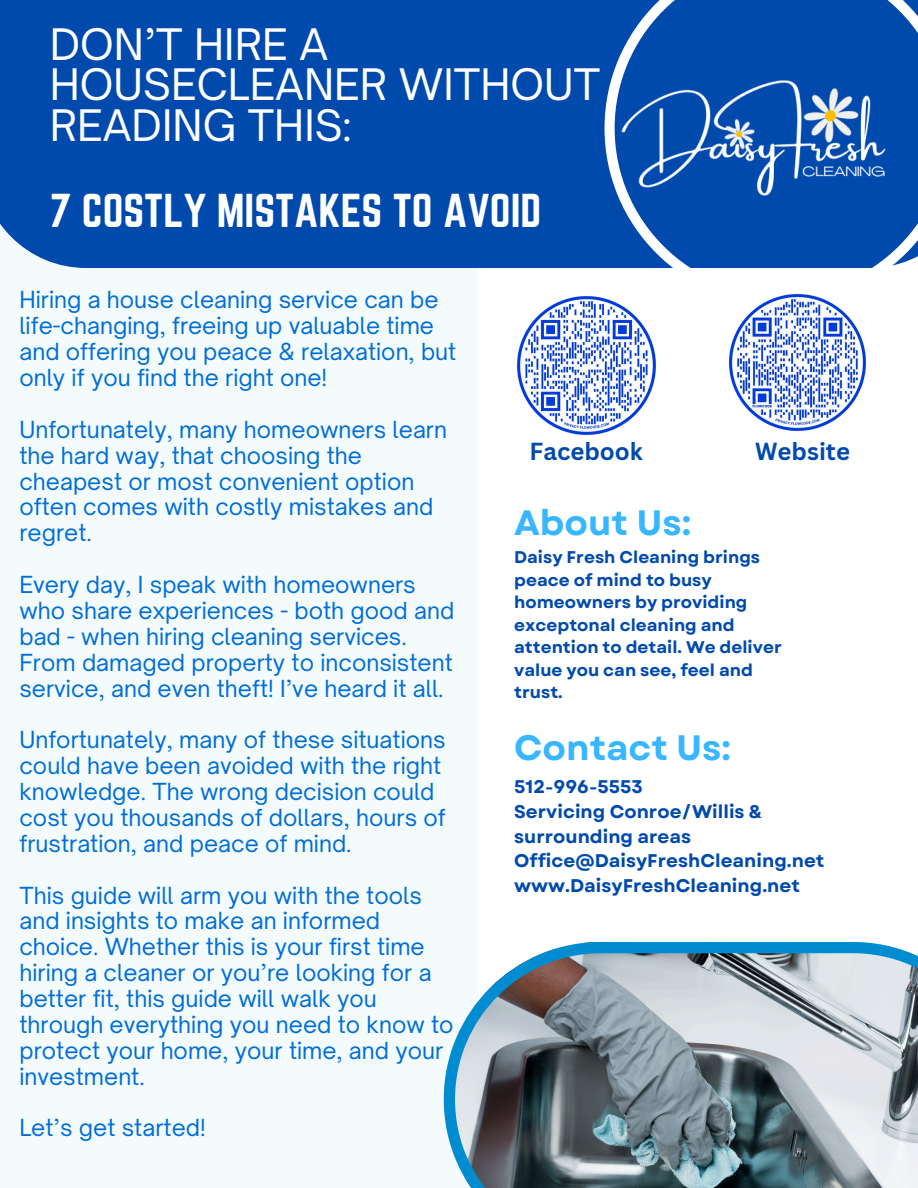
<style>
.page{position:relative;width:918px;height:1188px;background:#fff}
.page>*{position:absolute;margin:0;border:0;box-sizing:border-box;transform-origin:0 0}
.t1{font:41.55px/40.5px "Open Sauce One";color:#fff}
.t2{font:41.55px "Norwester";color:#fff}
.t3{font:700 35.25px "Garet";color:#38b6ff}
.t4{font:700 24px "Canva Sans";color:#004aad}
.t5{font:22.5px/25.8px "Open Sauce One";color:#016dd6}
.t6{font:700 18.3px/24.8px "Garet";color:#004aad}
.t7{font:700 16.95px/22.5px "Garet";color:#004aad}
</style>
<div class="page">
<div style="left:0;top:183px;width:478px;height:1005px;background:#f3fbfd"></div>
<div style="left:0;top:0;width:918px;height:268px;background:#004aad"></div>
<svg style="left:605px;top:0;width:313px;height:268px"></svg>
<svg style="left:444px;top:942px;width:474px;height:246px"></svg>
<img style="left:517px;top:296px;width:139px;height:139px">
<img style="left:728px;top:293px;width:139px;height:139px">
<p class="t1" style="left:50px;top:24px;width:552px">DON’T HIRE A<br>HOUSECLEANER WITHOUT<br>READING THIS:</p>
<h4 class="t2" style="left:50px;top:186px;width:493px">7 COSTLY MISTAKES TO AVOID</h4>
<h3 class="t5" style="left:19px;top:287px;width:438px">Hiring a house cleaning service can be life-changing, freeing up valuable time and offering you peace &amp; relaxation, but only if you find the right one!</h3>
<h3 class="t5" style="left:19px;top:416px;width:429px">Unfortunately, many homeowners learn the hard way, that choosing the cheapest or most convenient option often comes with costly mistakes and regret.</h3>
<h2 class="t5" style="left:19px;top:572px;width:436px">Every day, I speak with homeowners who share experiences - both good and bad - when hiring cleaning services.<br>From damaged property to inconsistent service, and even theft! I’ve heard it all.</h2>
<p class="t5" style="left:19px;top:727px;width:428px">Unfortunately, many of these situations could have been avoided with the right knowledge. The wrong decision could cost you thousands of dollars, hours of frustration, and peace of mind.</p>
<h2 class="t5" style="left:19px;top:882px;width:436px">This guide will arm you with the tools and insights to make an informed choice. Whether this is your first time hiring a cleaner or you’re looking for a better fit, this guide will walk you through everything you need to know to protect your home, your time, and your investment.</h2>
<p class="t5" style="left:19px;top:1115px;width:188px">Let’s get started!</p>
<p class="t4" style="left:530px;top:434px;width:115px">Facebook</p>
<p class="t4" style="left:755px;top:434px;width:96px">Website</p>
<h4 class="t3" style="left:514px;top:497px;width:178px">About Us:</h4>
<h4 class="t7" style="left:514px;top:546px;width:269px">Daisy Fresh Cleaning brings peace of mind to busy homeowners by providing exceptonal cleaning and attention to detail. We deliver value you can see, feel and trust.</h4>
<h4 class="t3" style="left:514px;top:722px;width:218px">Contact Us:</h4>
<h4 class="t6" style="left:514px;top:774px;width:130px">512-996-5553</h4>
<h4 class="t6" style="left:514px;top:799px;width:250px">Servicing Conroe/Willis &amp; surrounding areas</h4>
<p class="t6" style="left:514px;top:849px;width:312px">Office@DaisyFreshCleaning.net</p>
<p class="t6" style="left:514px;top:873px;width:287px">www.DaisyFreshCleaning.net</p>
</div>
